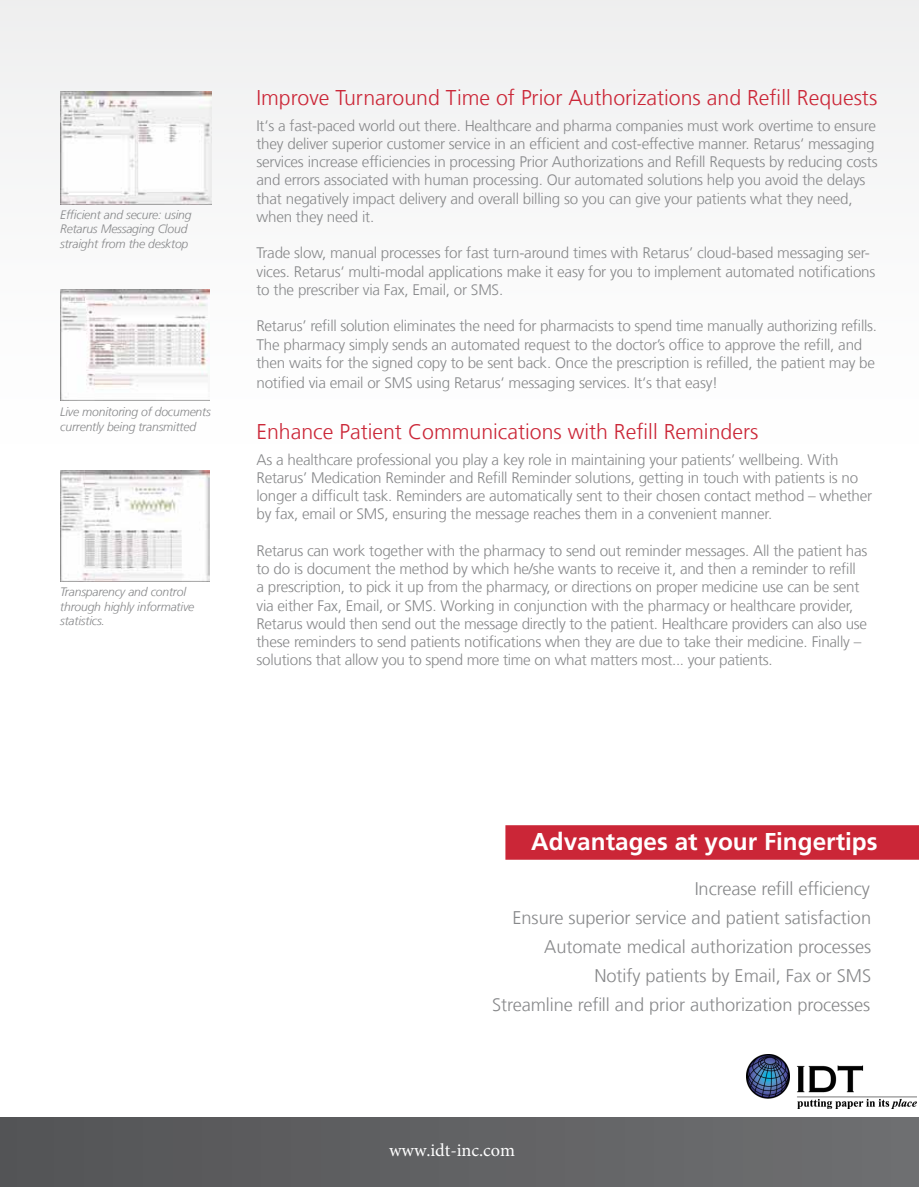
<style>
.page{position:relative;width:919px;height:1187px;background:#fff}
.page>*{position:absolute;margin:0;border:0;box-sizing:border-box;transform-origin:0 0}
.t1{font:700 24.3px "Frutiger LT Com";color:#fff}
.t2{font:300 21.3px "Frutiger LT Com";color:#cb2637}
.t3{font:300 18.3px/29px "Frutiger LT Com";letter-spacing:-.005em;color:#87888a;text-align:right}
.t4{font:18.3px "Minion Pro";letter-spacing:-.005em;color:#fff}
.t5{font:300 15.15px/18.3px "Frutiger LT Com";letter-spacing:-.015em;color:#87888a}
.t6{font:italic 300 12.15px/14.5px "Frutiger LT Com";letter-spacing:-.015em;color:#87888a}
</style>
<div class="page">
<div style="left:0;top:0;width:918px;height:449px;background:#f8f8f8"></div>
<div style="left:505px;top:825px;width:413px;height:34px;background:#cb2637"></div>
<img style="left:60px;top:92px;width:151px;height:112px">
<img style="left:60px;top:289px;width:149px;height:112px">
<img style="left:60px;top:470px;width:149px;height:112px">
<div style="left:0;top:1117px;width:918px;height:69px;background:linear-gradient(to right,#535456,#6e6f71)"></div>
<img style="left:746px;top:1054px;width:170px;height:54px">
<p class="t6" style="left:60px;top:207px;width:133px">Efficient and secure: using<br>Retarus Messaging Cloud straight from the desktop</p>
<p class="t6" style="left:60px;top:404px;width:152px">Live monitoring of documents currently being transmitted</p>
<p class="t6" style="left:60px;top:584px;width:136px">Transparency and control through highly informative statistics.</p>
<h2 class="t2" style="left:256px;top:85px;width:622px">Improve Turnaround Time of Prior Authorizations and Refill Requests</h2>
<p class="t5" style="left:256px;top:116px;width:622px">It‘s a fast-paced world out there. Healthcare and pharma companies must work overtime to ensure they deliver superior customer service in an efficient and cost-effective manner. Retarus‘ messaging services increase efficiencies in processing Prior Authorizations and Refill Requests by reducing costs and errors associated with human processing. Our automated solutions help you avoid the delays that negatively impact delivery and overall billing so you can give your patients what they need, when they need it.</p>
<p class="t5" style="left:256px;top:244px;width:620px">Trade slow, manual processes for fast turn-around times with Retarus’ cloud-based messaging ser&shy;vices. Retarus‘ multi-modal applications make it easy for you to implement automated notifications to the prescriber via Fax, Email, or SMS.</p>
<p class="t5" style="left:256px;top:317px;width:622px">Retarus’ refill solution eliminates the need for pharmacists to spend time manually authorizing refills.<br>The pharmacy simply sends an automated request to the doctor’s office to approve the refill, and then waits for the signed copy to be sent back. Once the prescription is refilled, the patient may be</p>
<p class="t5" style="left:256px;top:373px;width:463px">notified via email or SMS using Retarus‘ messaging services. It‘s that easy!</p>
<h2 class="t2" style="left:256px;top:419px;width:503px">Enhance Patient Communications with Refill Reminders</h2>
<p class="t5" style="left:256px;top:450px;width:617px">As a healthcare professional you play a key role in maintaining your patients’ wellbeing. With Retarus’ Medication Reminder and Refill Reminder solutions, getting in touch with patients is no longer a difficult task. Reminders are automatically sent to their chosen contact method – whether by fax, email or SMS, ensuring the message reaches them in a convenient manner.</p>
<p class="t5" style="left:256px;top:541px;width:612px">Retarus can work together with the pharmacy to send out reminder messages. All the patient has to do is document the method by which he/she wants to receive it, and then a reminder to refill<br>a prescription, to pick it up from the pharmacy, or directions on proper medicine use can be sent via either Fax, Email, or SMS. Working in conjunction with the pharmacy or healthcare provider, Retarus would then send out the message directly to the patient. Healthcare providers can also use these reminders to send patients notifications when they are due to take their medicine. Finally – solutions that allow you to spend more time on what matters most... your patients.</p>
<h1 class="t1" style="left:531px;top:827px;width:348px">Advantages at your Fingertips</h1>
<p class="t3" style="left:492px;top:874px;width:380px">Increase refill efficiency<br>Ensure superior service and patient satisfaction Automate medical authorization processes<br>Notify patients by Email, Fax or SMS<br>Streamline refill and prior authorization processes</p>
<p class="t4" style="left:389px;top:1137px;width:127px">www.idt-inc.com</p>
</div>
